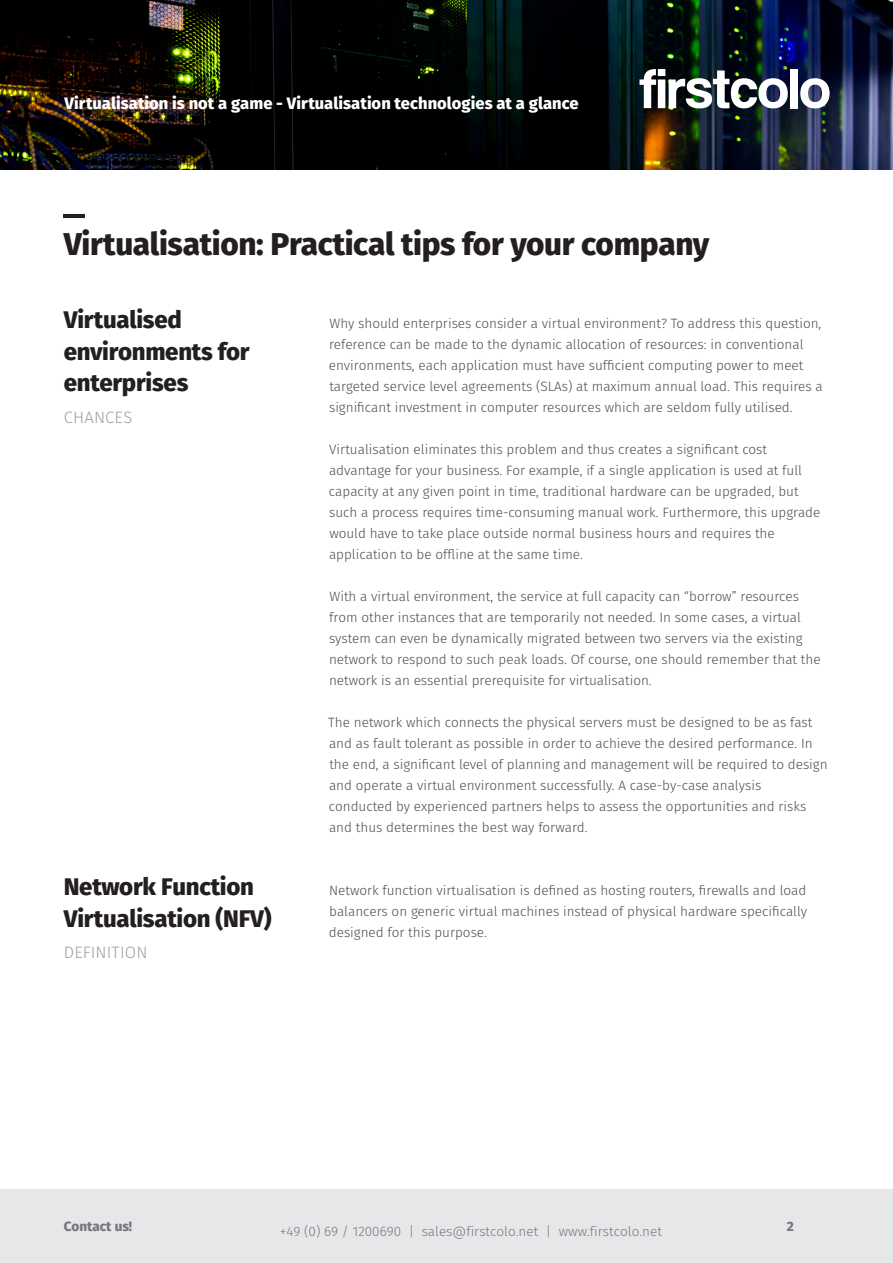
<style>
.page{position:relative;width:893px;height:1263px;background:#fff}
.page>*{position:absolute;margin:0;border:0;box-sizing:border-box;transform-origin:0 0}
.t1{font:800 31.5px "Fira Sans";letter-spacing:-.01em;color:#231f20}
.t2{font:800 24px/31.5px "Fira Sans";letter-spacing:-.01em;color:#231f20}
.t3{font:800 16.5px "Fira Sans";color:#fff}
.t4{font:300 16.5px "Fira Sans";letter-spacing:.01em;color:#9d9fa2}
.t5{font:300 13.5px/21px "Fira Sans";color:#4b4c4d}
.t6{font:300 13.5px "Fira Sans";color:#76787b}
.t7{font:800 13.5px "Fira Sans";color:#76787b}
</style>
<div class="page">
<div style="left:0;top:1189px;width:893px;height:74px;background:#e6e7e9"></div>
<img style="left:0;top:0;width:893px;height:170px">
<hr style="left:64px;top:214px;width:21px;height:4px;background:#231f20">
<img style="left:639px;top:69px;width:149px;height:40px">
<div style="left:790px;top:69px;width:8px;height:39px;background:#fff"></div>
<svg style="left:800px;top:78px;width:30px;height:30px"></svg>
<p class="t3" style="left:64px;top:89px;width:516px">Virtualisation is not a game - Virtualisation technologies at a glance</p>
<h1 class="t1" style="left:64px;top:216px;width:647px">Virtualisation: Practical tips for your company</h1>
<h2 class="t2" style="left:64px;top:302px;width:187px">Virtualised environments for enterprises</h2>
<p class="t4" style="left:64px;top:405px;width:70px">CHANCES</p>
<h2 class="t2" style="left:64px;top:869px;width:209px">Network Function<br>Virtualisation (NFV)</h2>
<p class="t4" style="left:64px;top:941px;width:85px">DEFINITION</p>
<p class="t5" style="left:329px;top:313px;width:495px">Why should enterprises consider a virtual environment? To address this question, reference can be made to the dynamic allocation of resources: in conventional environments, each application must have sufficient computing power to meet targeted service level agreements (SLAs) at maximum annual load. This requires a significant investment in computer resources which are seldom fully utilised.</p>
<p class="t5" style="left:329px;top:439px;width:493px">Virtualisation eliminates this problem and thus creates a significant cost advantage for your business. For example, if a single application is used at full capacity at any given point in time, traditional hardware can be upgraded, but such a process requires time-consuming manual work. Furthermore, this upgrade would have to take place outside normal business hours and requires the application to be offline at the same time.</p>
<p class="t5" style="left:329px;top:586px;width:493px">With a virtual environment, the service at full capacity can “borrow” resources from other instances that are temporarily not needed. In some cases, a virtual system can even be dynamically migrated between two servers via the existing network to respond to such peak loads. Of course, one should remember that the network is an essential prerequisite for virtualisation.</p>
<p class="t5" style="left:328px;top:712px;width:501px">The network which connects the physical servers must be designed to be as fast and as fault tolerant as possible in order to achieve the desired performance. In the end, a significant level of planning and management will be required to design and operate a virtual environment successfully. A case-by-case analysis<br>conducted by experienced partners helps to assess the opportunities and risks and thus determines the best way forward.</p>
<p class="t5" style="left:329px;top:880px;width:480px;text-align:justify">Network function virtualisation is defined as hosting routers, firewalls and load balancers on generic virtual machines instead of physical hardware specifically designed for this purpose.</p>
<p class="t7" style="left:64px;top:1215px;width:70px">Contact us!</p>
<p class="t6" style="left:280px;top:1222px;width:384px">+49 (0) 69 / 1200690 | sales@firstcolo.net | www.firstcolo.net</p>
<p class="t7" style="left:787px;top:1215px;width:9px">2</p>
</div>
